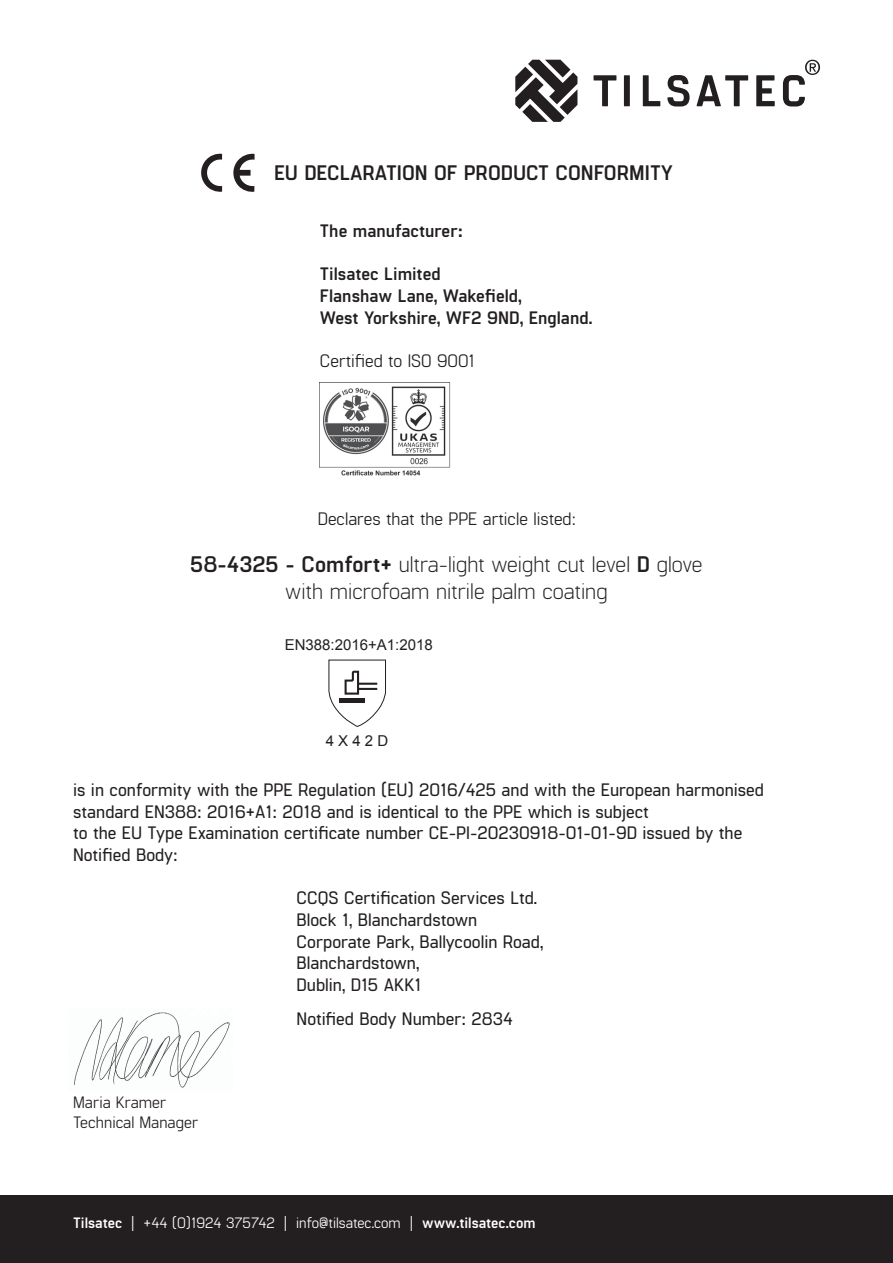
<style>
.page{position:relative;width:893px;height:1263px;background:#fff}
.page>*{position:absolute;margin:0;border:0;box-sizing:border-box;transform-origin:0 0}
.t1{font:300 22.5px/27px "Manifold CF";color:#231f20;text-align:center}
.t2{font:700 21px "Manifold CF";color:#231f20}
.t3{font:600 18px/21.6px "Manifold CF";color:#231f20}
.t4{font:700 18px/21.6px "Manifold CF";color:#231f20}
.t5{font:18px "Manifold CF";color:#231f20}
.t6{font:16.5px/19.8px "Manifold CF";color:#231f20}
.t7{font:15px "Manifold CF";color:#fff}
.t8{font:15px "Arial";color:#231f20}
.s1{font-weight:700}
</style>
<div class="page">
<div style="left:0;top:1195px;width:893px;height:68px;background:#231f20"></div>
<img style="left:74px;top:1012px;width:156px;height:76px">
<img style="left:320px;top:383px;width:131px;height:93px">
<svg style="left:328px;top:659px;width:58px;height:68px"></svg>
<svg style="left:233px;top:153px;width:22px;height:39px"></svg>
<svg style="left:201px;top:153px;width:21px;height:39px"></svg>
<svg style="left:593px;top:75px;width:23px;height:31px"></svg>
<div style="left:624px;top:75px;width:6px;height:31px;background:#231f20"></div>
<svg style="left:667px;top:75px;width:23px;height:31px"></svg>
<svg style="left:756px;top:75px;width:19px;height:31px"></svg>
<svg style="left:643px;top:75px;width:17px;height:31px"></svg>
<svg style="left:696px;top:75px;width:52px;height:31px"></svg>
<svg style="left:515px;top:60px;width:62px;height:62px"></svg>
<svg style="left:783px;top:60px;width:37px;height:46px"></svg>
<p class="t2" style="left:274px;top:160px;width:400px">EU DECLARATION OF PRODUCT CONFORMITY</p>
<p class="t4" style="left:320px;top:221px;width:145px">The manufacturer:</p>
<p class="t4" style="left:320px;top:265px;width:274px">Tilsatec Limited<br>Flanshaw Lane, Wakefield,<br>West Yorkshire, WF2 9ND, England.</p>
<p class="t5" style="left:320px;top:350px;width:157px">Certified to ISO 9001</p>
<p class="t5" style="left:318px;top:508px;width:260px">Declares that the PPE article listed:</p>
<p class="t1" style="left:190px;top:551px;width:514px"><span class="s1">58-4325 - Comfort+</span> ultra-light weight cut level <span class="s1">D</span> glove with microfoam nitrile palm coating</p>
<p class="t8" style="left:285px;top:635px;width:150px">EN388:2016+A1:2018</p>
<p class="t8" style="left:326px;top:731px;width:64px">4 X 4 2 D</p>
<p class="t3" style="left:73px;top:780px;width:692px">is in conformity with the PPE Regulation (EU) 2016/425 and with the European harmonised standard EN388: 2016+A1: 2018 and is identical to the PPE which is subject<br>to the EU Type Examination certificate number CE-PI-20230918-01-01-9D issued by the Notified Body:</p>
<p class="t6" style="left:73px;top:1094px;width:127px">Maria Kramer<br>Technical Manager</p>
<p class="t3" style="left:297px;top:888px;width:248px">CCQS Certification Services Ltd.<br>Block 1, Blanchardstown<br>Corporate Park, Ballycoolin Road,<br>Blanchardstown,<br>Dublin, D15 AKK1</p>
<p class="t3" style="left:297px;top:1009px;width:218px">Notified Body Number: 2834</p>
<p class="t7" style="left:73px;top:1214px;width:464px"><span class="s1">Tilsatec</span> | +44 (0)1924 375742 | info@tilsatec.com | <span class="s1">www.tilsatec.com</span></p>
</div>
